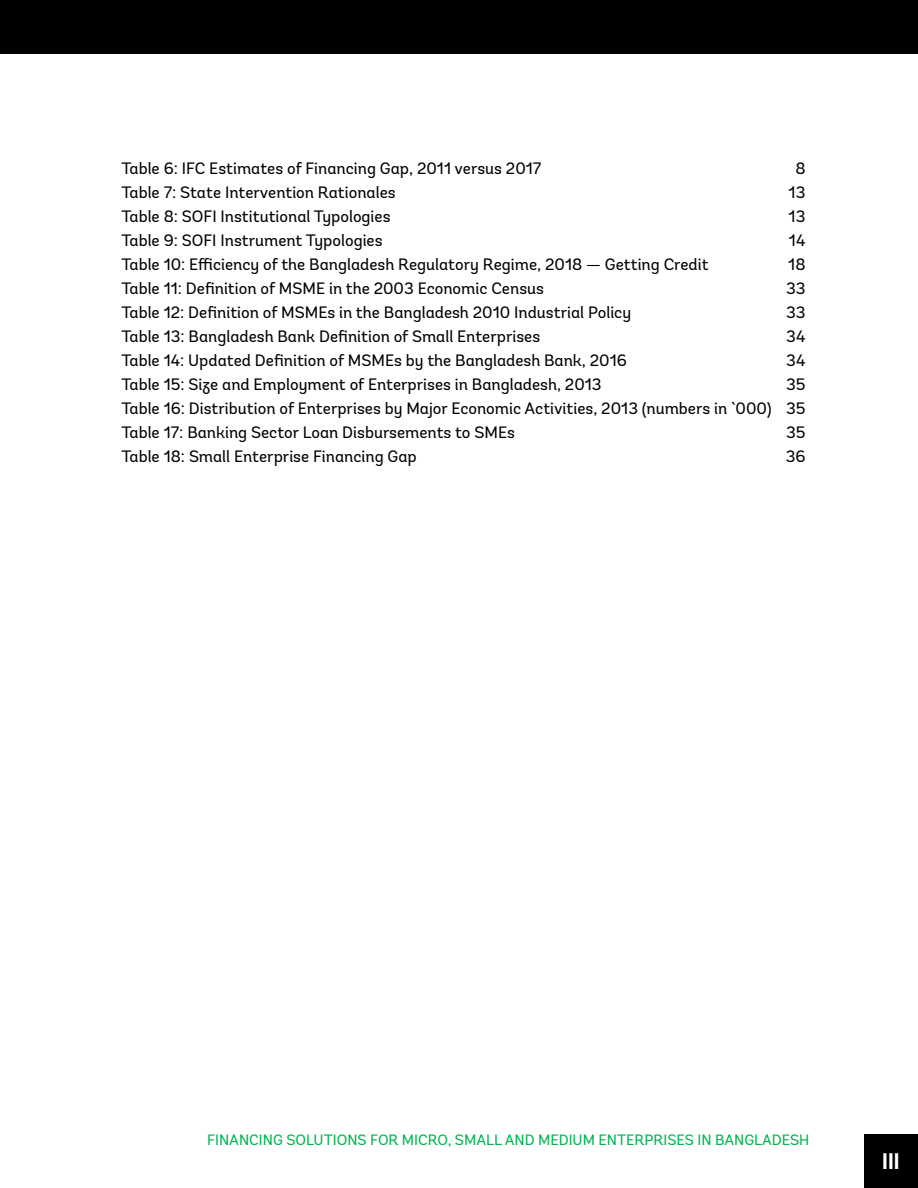
<style>
.page{position:relative;width:918px;height:1188px;background:#fff}
.page>*{position:absolute;margin:0;border:0;box-sizing:border-box;transform-origin:0 0}
.t1{font:700 22.5px "Andes";color:#fff}
.t2{font:16.5px/24px "Andes";color:#000;text-align:justify}
.t3{font:15px "Andes";color:#00b451}
</style>
<div class="page">
<div style="left:864px;top:1134px;width:54px;height:54px;background:#000"></div>
<div style="left:0;top:0;width:918px;height:54px;background:#000"></div>
<p class="t2" style="left:122px;top:157px;width:421px">Table 6: IFC Estimates of Financing Gap, 2011 versus 2017</p>
<p class="t2" style="left:795px;top:157px;width:12px">8</p>
<p class="t2" style="left:122px;top:181px;width:276px">Table 7: State Intervention Rationales</p>
<p class="t2" style="left:789px;top:181px;width:18px">13</p>
<p class="t2" style="left:122px;top:205px;width:271px">Table 8: SOFI Institutional Typologies</p>
<p class="t2" style="left:789px;top:205px;width:18px">13</p>
<p class="t2" style="left:122px;top:229px;width:263px">Table 9: SOFI Instrument Typologies</p>
<p class="t2" style="left:789px;top:229px;width:18px">14</p>
<p class="t2" style="left:122px;top:253px;width:589px">Table 10: Efficiency of the Bangladesh Regulatory Regime, 2018 — Getting Credit</p>
<p class="t2" style="left:788px;top:253px;width:19px">18</p>
<p class="t2" style="left:122px;top:277px;width:424px">Table 11: Definition of MSME in the 2003 Economic Census</p>
<p class="t2" style="left:786px;top:277px;width:21px">33</p>
<p class="t2" style="left:122px;top:301px;width:511px">Table 12: Definition of MSMEs in the Bangladesh 2010 Industrial Policy</p>
<p class="t2" style="left:786px;top:301px;width:21px">33</p>
<p class="t2" style="left:122px;top:325px;width:420px">Table 13: Bangladesh Bank Definition of Small Enterprises</p>
<p class="t2" style="left:786px;top:325px;width:21px">34</p>
<p class="t2" style="left:122px;top:349px;width:507px">Table 14: Updated Definition of MSMEs by the Bangladesh Bank, 2016</p>
<p class="t2" style="left:786px;top:349px;width:21px">34</p>
<p class="t2" style="left:122px;top:373px;width:482px">Table 15: Size and Employment of Enterprises in Bangladesh, 2013</p>
<p class="t2" style="left:122px;top:373px;width:686px;text-indent:665px">35<br>Table 16: Distribution of Enterprises by Major Economic Activities, 2013 (numbers in `000) 35<br>Table 17: Banking Sector Loan Disbursements to SMEs</p>
<p class="t2" style="left:786px;top:421px;width:21px">35</p>
<p class="t2" style="left:122px;top:445px;width:297px">Table 18: Small Enterprise Financing Gap</p>
<p class="t2" style="left:786px;top:445px;width:21px">36</p>
<p class="t3" style="left:207px;top:1131px;width:604px">FINANCING SOLUTIONS FOR MICRO, SMALL AND MEDIUM ENTERPRISES IN BANGLADESH</p>
<h1 class="t1" style="left:882px;top:1148px;width:20px">III</h1>
</div>
